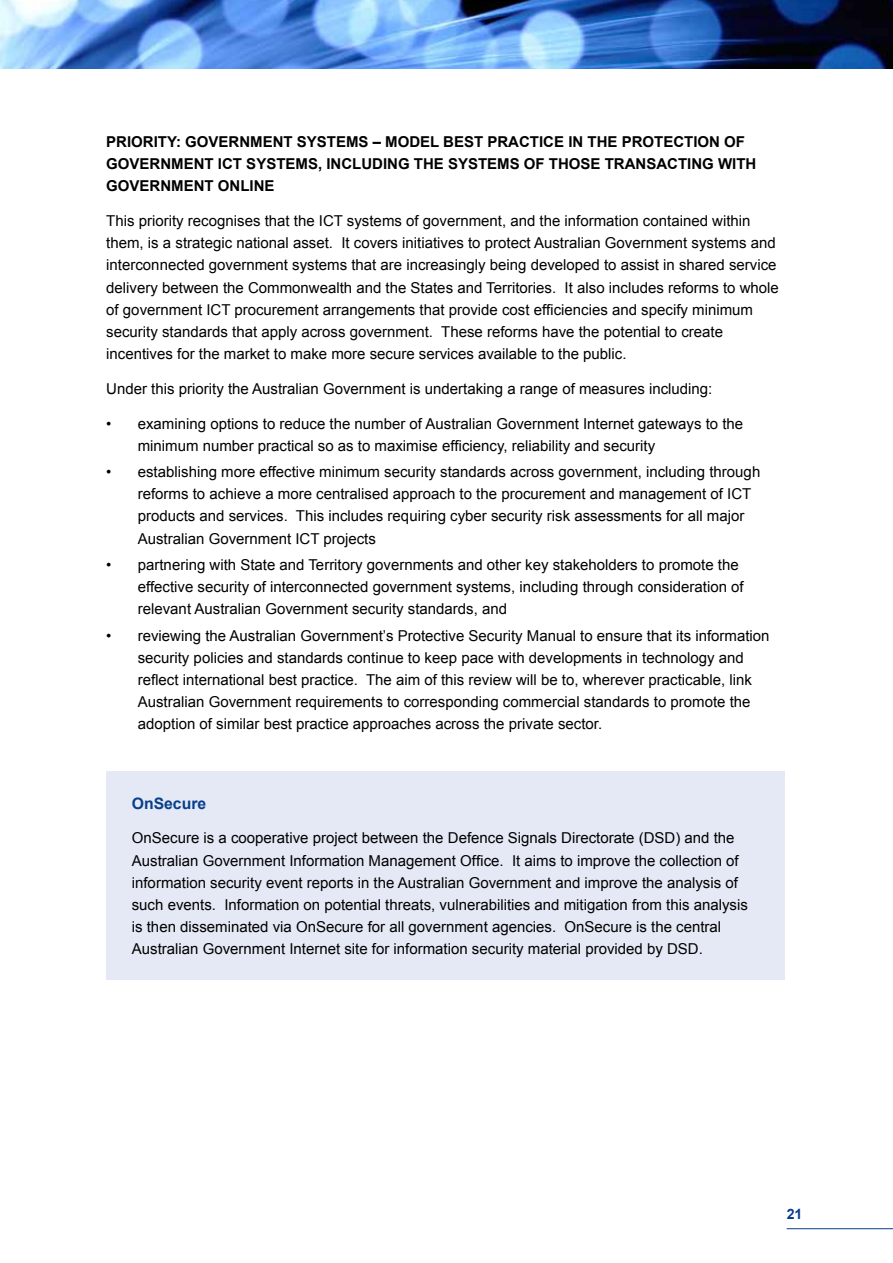
<style>
.page{position:relative;width:893px;height:1263px;background:#fff}
.page>*{position:absolute;margin:0;border:0;box-sizing:border-box;transform-origin:0 0}
.t1{font:700 15.75px "Arial";color:#083f8b}
.t2{font:15px/22.2px "Arial";color:#000}
.t3{font:700 15px/22.2px "Arial";color:#000}
.t4{font:700 14.25px "Arial";color:#083f8b}
</style>
<div class="page">
<img style="left:0;top:0;width:893px;height:69px">
<hr style="left:787px;top:1228px;width:106px;height:1px;background:#083f8b">
<div style="left:106px;top:772px;width:679px;height:208px;background:#e5e9f5"></div>
<p class="t3" style="left:106px;top:131px;width:640px;text-indent:70px">: GOVERNMENT SYSTEMS – MODEL BEST PRACTICE IN THE PROTECTION OF<br>GOVERNMENT ICT SYSTEMS, INCLUDING THE SYSTEMS OF THOSE TRA</p>
<p class="t3" style="left:106px;top:131px;width:46px">PRIORITY</p>
<p class="t3" style="left:636px;top:153px;width:122px">NSACTI NG WITH</p>
<p class="t3" style="left:106px;top:175px;width:168px">GOVERNMENT ONLINE</p>
<p class="t2" style="left:106px;top:210px;width:674px">This priority recognises that the ICT systems of government, and the information contained within them, is a strategic national asset. It covers initiatives to protect Australian Government systems and interconnected government systems that are increasingly being developed to assist in shared service delivery between the Commonwealth and the States and Territories. It also includes reforms to whole of government ICT procurement arrangements that provide cost efficiencies and specify minimum security standards that apply across government. These reforms have the potential to create incentives for the market to make more secure services available to the public.</p>
<p class="t2" style="left:106px;top:378px;width:608px">Under this priority the Australian Government is undertaking a range of measures including:</p>
<p class="t2" style="left:138px;top:412px;width:607px;text-indent:-32px">• examining options to reduce the number of Australian Government Internet gateways to the minimum number practical so as to maximise efficiency, reliability and security</p>
<p class="t2" style="left:138px;top:461px;width:624px;text-indent:-31px">• establishing more effective minimum security standards across government, including through reforms to achieve a more centralised approach to the procurement and management of ICT products and services. This includes requiring cyber security risk assessments for all major Australian Government ICT projects</p>
<p class="t2" style="left:138px;top:554px;width:607px;text-indent:-32px">• partnering with State and Territory governments and other key stakeholders to promote the effective security of interconnected government systems, including through consideration of relevant Australian Government security standards, and</p>
<p class="t2" style="left:138px;top:624px;width:633px;text-indent:-32px">• reviewing the Australian Government’s Protective Security Manual to ensure that its information security policies and standards continue to keep pace with developments in technology and reflect international best practice. The aim of this review will be to, wherever practicable, link Australian Government requirements to corresponding commercial standards to promote the adoption of similar best practice approaches across the private sector.</p>
<p class="t1" style="left:132px;top:793px;width:76px">OnSecure</p>
<p class="t2" style="left:132px;top:827px;width:618px">OnSecure is a cooperative project between the Defence Signals Directorate (DSD) and the Australian Government Information Management Office. It aims to improve the collection of information security event reports in the Australian Government and improve the analysis of such events. Information on potential threats, vulnerabilities and mitigation from this analysis is then disseminated via OnSecure for all government agencies. OnSecure is the central Australian Government Internet site for information security material provided by DSD.</p>
<p class="t4" style="left:787px;top:1205px;width:17px">21</p>
</div>
